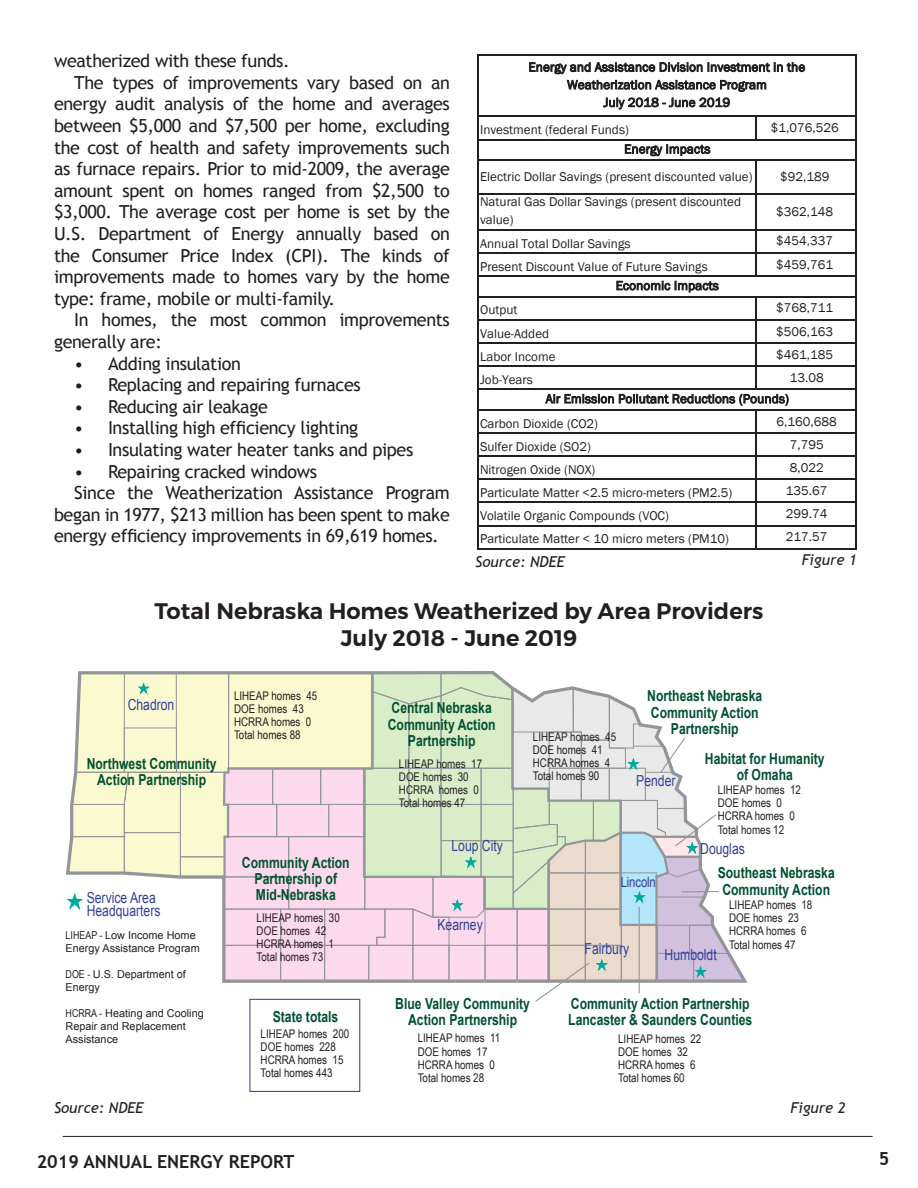
<style>
.page{position:relative;width:918px;height:1188px;background:#fff}
.page>*{position:absolute;margin:0;border:0;box-sizing:border-box;transform-origin:0 0}
.t1{font:600 22.5px "Montserrat";color:#231f20}
.Body{font:18px/21.6px "Trebuchet MS";letter-spacing:-.02em;color:#231f20;text-align:justify}
.t2{font:700 18px "Trebuchet MS";color:#231f20}
.t3{font:700 15.15px/16.4px "Arial";color:#015230;text-align:center;scale:.8 1}
.t4{font:15.15px/13.5px "Arial";color:#31409a;scale:.8 1}
.Body-2{font:italic 15px "Trebuchet MS";color:#231f20}
.Figure{font:italic 15px "Trebuchet MS";color:#231f20}
.t5{font:14.1px "Arial";letter-spacing:-.01em;color:#31409a;scale:.8 1}
.t6{font:13.05px/17.5px "Franklin Gothic";color:#231f20}
.t7{font:12px/13px "Arial Narrow";color:#231f20}
.t8{font:10.8px/13px "Arial";color:#231f20}
.s1{font-family:"Arial Narrow"}
</style>
<div class="page">
<svg style="left:756px;top:117px;width:1px;height:22px"></svg>
<hr style="left:756px;top:161px;width:1px;height:116px;background:#231f20">
<hr style="left:756px;top:297px;width:1px;height:93px;background:#231f20">
<hr style="left:477px;top:54px;width:1px;height:495px;background:#231f20">
<hr style="left:856px;top:55px;width:1px;height:494px;background:#231f20">
<hr style="left:756px;top:410px;width:1px;height:139px;background:#231f20">
<hr style="left:478px;top:54px;width:379px;height:1px;background:#231f20">
<hr style="left:478px;top:116px;width:379px;height:1px;background:#231f20">
<hr style="left:478px;top:139px;width:379px;height:1px;background:#231f20">
<hr style="left:478px;top:160px;width:379px;height:1px;background:#231f20">
<hr style="left:478px;top:193px;width:379px;height:1px;background:#231f20">
<hr style="left:478px;top:229px;width:379px;height:1px;background:#231f20">
<hr style="left:478px;top:252px;width:379px;height:1px;background:#231f20">
<hr style="left:478px;top:275px;width:379px;height:2px;background:#231f20">
<hr style="left:478px;top:296px;width:379px;height:1px;background:#231f20">
<hr style="left:478px;top:319px;width:379px;height:1px;background:#231f20">
<hr style="left:478px;top:342px;width:379px;height:1px;background:#231f20">
<hr style="left:478px;top:365px;width:379px;height:2px;background:#231f20">
<hr style="left:478px;top:389px;width:379px;height:1px;background:#231f20">
<hr style="left:478px;top:409px;width:379px;height:1px;background:#231f20">
<hr style="left:478px;top:432px;width:379px;height:1px;background:#231f20">
<hr style="left:478px;top:456px;width:379px;height:1px;background:#231f20">
<hr style="left:478px;top:479px;width:379px;height:1px;background:#231f20">
<hr style="left:478px;top:502px;width:379px;height:1px;background:#231f20">
<hr style="left:478px;top:525px;width:379px;height:1px;background:#231f20">
<hr style="left:478px;top:548px;width:379px;height:1px;background:#231f20">
<svg style="left:66px;top:671px;width:679px;height:332px"></svg>
<hr style="left:665px;top:856px;width:36px;height:2px;background:#939598">
<div style="left:249px;top:999px;width:111px;height:93px;border:1px solid #374da1"></div>
<hr style="left:63px;top:1136px;width:810px;height:1px;background:#231f20">
<p class="Body" style="left:54px;top:50px;width:237px">weatherized with these funds.</p>
<p class="Body" style="left:54px;top:72px;width:397px;text-indent:20px">The types of improvements vary based on an energy audit analysis of the home and averages between $5,000 and $7,500 per home, excluding the cost of health and safety improvements such as furnace repairs. Prior to mid-2009, the average amount spent on homes ranged from $2,500 to $3,000. The average cost per home is set by the U.S. Department of Energy annually based on the Consumer Price Index (CPI). The kinds of improvements made to homes vary by the home type: frame, mobile or multi-family.</p>
<p class="Body" style="left:54px;top:310px;width:397px;text-indent:20px">In homes, the most common improvements generally are:</p>
<p class="Body" style="left:74px;top:353px;width:168px">• Adding insulation</p>
<p class="Body" style="left:74px;top:374px;width:288px">• Replacing and repairing furnaces</p>
<p class="Body" style="left:74px;top:396px;width:195px">• Reducing air leakage</p>
<p class="Body" style="left:74px;top:418px;width:286px">• Installing high efficiency lighting</p>
<p class="Body" style="left:74px;top:439px;width:341px">• Insulating water heater tanks and pipes</p>
<p class="Body" style="left:74px;top:461px;width:245px">• Repairing cracked windows</p>
<p class="Body" style="left:54px;top:482px;width:397px;text-indent:20px">Since the Weatherization Assistance Program began in 1977, $213 million has been spent to make energy efficiency improvements in 69,619 homes.</p>
<p class="t6" style="left:529px;top:59px;width:278px;text-align:center">Energy and Assistance Division Investment in the<br>Weatherization Assistance Program<br>July 2018 - June 2019</p>
<p class="t6" style="left:480px;top:121px;width:150px">Investment (federal Funds)</p>
<p class="t6" style="left:771px;top:119px;width:69px">$1,076,526</p>
<p class="t6" style="left:480px;top:168px;width:274px">Electric Dollar Savings (present discounted value)</p>
<p class="t6" style="left:780px;top:168px;width:51px">$92,189</p>
<p class="t6" style="left:480px;top:193px;width:263px">Natural Gas Dollar Savings (present discounted value)</p>
<p class="t6" style="left:776px;top:203px;width:58px">$362,148</p>
<p class="t6" style="left:480px;top:235px;width:152px">Annual Total Dollar Savings</p>
<p class="t6" style="left:776px;top:233px;width:58px">$454,337</p>
<p class="t6" style="left:480px;top:258px;width:229px">Present Discount Value of Future Savings</p>
<p class="t6" style="left:776px;top:256px;width:58px">$459,761</p>
<p class="t6" style="left:480px;top:302px;width:39px">Output</p>
<p class="t6" style="left:776px;top:300px;width:58px">$768,711</p>
<p class="t6" style="left:480px;top:325px;width:71px">Value-Added</p>
<p class="t6" style="left:776px;top:323px;width:58px">$506,163</p>
<p class="t6" style="left:480px;top:348px;width:77px">Labor Income</p>
<p class="t6" style="left:776px;top:346px;width:58px">$461,185</p>
<p class="t6" style="left:480px;top:371px;width:54px">Job-Years</p>
<p class="t6" style="left:790px;top:369px;width:35px">13.08</p>
<p class="t6" style="left:480px;top:415px;width:120px">Carbon Dioxide (CO2)</p>
<p class="t6" style="left:777px;top:413px;width:62px">6,160,688</p>
<p class="t6" style="left:480px;top:438px;width:112px">Sulfer Dioxide (SO2)</p>
<p class="t6" style="left:790px;top:436px;width:35px">7,795</p>
<p class="t6" style="left:480px;top:461px;width:117px">Nitrogen Oxide (NOX)</p>
<p class="t6" style="left:790px;top:459px;width:35px">8,022</p>
<p class="t6" style="left:480px;top:484px;width:254px">Particulate Matter &lt;2.5 micro-meters (PM2.5)</p>
<p class="t6" style="left:786px;top:482px;width:43px">135.67</p>
<p class="t6" style="left:480px;top:507px;width:190px">Volatile Organic Compounds (VOC)</p>
<p class="t6" style="left:786px;top:505px;width:43px">299.74</p>
<p class="t6" style="left:480px;top:531px;width:250px">Particulate Matter &lt; 10 micro meters (PM10)</p>
<p class="t6" style="left:786px;top:528px;width:43px">217.57</p>
<p class="t6" style="left:624px;top:141px;width:88px">Energy Impacts</p>
<p class="t6" style="left:616px;top:277px;width:105px">Economic Impacts</p>
<p class="t6" style="left:546px;top:390px;width:245px">Air Emission Pollutant Reductions (Pounds)</p>
<p class="Body-2" style="left:475px;top:553px;width:91px">Source: NDEE</p>
<p class="Figure" style="left:802px;top:551px;width:57px">Figure 1</p>
<p class="t1" style="left:155px;top:598px;width:610px">Total Nebraska Homes Weatherized by Area Providers</p>
<p class="t1" style="left:341px;top:625px;width:238px">July 2018 - June 2019</p>
<p class="t4" style="left:128px;top:698px;width:60px">Chadron</p>
<p class="t3" style="left:87px;top:756px;width:164px">Northwest Community<br>Action Partnership</p>
<p class="t7" style="left:234px;top:689px;width:85px">LIHEAP homes 45<br>DOE homes 43<br>HCRRA homes 0<br>Total homes 88</p>
<p class="t4" style="left:87px;top:891px;width:94px">Service Area<br>Headquarters</p>
<p class="t8" style="left:66px;top:929px;width:136px"><span class="s1">LIHEAP -</span> Low Income Home<br>Energy Assistance Program</p>
<p class="t8" style="left:66px;top:968px;width:122px"><span class="s1">DOE -</span> U.S. Department of<br>Energy</p>
<p class="t8" style="left:66px;top:1007px;width:140px"><span class="s1">HCRRA -</span> Heating and Cooling<br>Repair and Replacement<br>Assistance</p>
<p class="t3" style="left:242px;top:855px;width:136px">Community Action<br>Partnership of<br>Mid-Nebraska</p>
<p class="t7" style="left:257px;top:911px;width:85px">LIHEAP homes 30<br>DOE homes 42<br>HCRRA homes 1<br>Total homes 73</p>
<p class="t3" style="left:273px;top:1009px;width:84px">State totals</p>
<p class="t7" style="left:261px;top:1027px;width:90px">LIHEAP homes 200<br>DOE homes 228<br>HCRRA homes 15<br>Total homes 443</p>
<p class="t3" style="left:388px;top:700px;width:136px">Central Nebraska<br>Community Action<br>Partnership</p>
<p class="t3" style="left:647px;top:688px;width:145px">Northeast Nebraska<br>Community Action<br>Partnership</p>
<p class="t7" style="left:533px;top:730px;width:85px">LIHEAP homes 45<br>DOE homes 41<br>HCRRA homes 4<br>Total homes 90</p>
<p class="t3" style="left:705px;top:751px;width:151px">Habitat for Humanity of Omaha</p>
<p class="t7" style="left:718px;top:783px;width:85px">LIHEAP homes 12<br>DOE homes 0<br>HCRRA homes 0<br>Total homes 12</p>
<p class="t7" style="left:399px;top:757px;width:85px">LIHEAP homes 17<br>DOE homes 30<br>HCRRA homes 0<br>Total homes 47</p>
<p class="t4" style="left:636px;top:774px;width:51px">Pender</p>
<p class="t4" style="left:452px;top:840px;width:66px">Loup City</p>
<p class="t4" style="left:700px;top:842px;width:57px">Douglas</p>
<p class="t5" style="left:621px;top:873px;width:45px">Lincoln</p>
<p class="t3" style="left:718px;top:865px;width:148px">Southeast Nebraska<br>Community Action</p>
<p class="t4" style="left:437px;top:918px;width:58px">Kearney</p>
<p class="t4" style="left:585px;top:942px;width:57px">Fairbury</p>
<p class="t4" style="left:665px;top:948px;width:67px">Humboldt</p>
<p class="t7" style="left:729px;top:898px;width:85px">LIHEAP homes 18<br>DOE homes 23<br>HCRRA homes 6<br>Total homes 47</p>
<p class="t3" style="left:395px;top:996px;width:170px">Blue Valley Community<br>Action Partnership</p>
<p class="t3" style="left:568px;top:996px;width:232px;text-align:left">Community Action Partnership<br>Lancaster &amp; Saunders Counties</p>
<p class="t7" style="left:418px;top:1031px;width:84px">LIHEAP homes 11<br>DOE homes 17<br>HCRRA homes 0<br>Total homes 28</p>
<p class="t7" style="left:618px;top:1032px;width:85px">LIHEAP homes 22<br>DOE homes 32<br>HCRRA homes 6<br>Total homes 60</p>
<p class="Body-2" style="left:54px;top:1099px;width:91px">Source: NDEE</p>
<p class="Body-2" style="left:791px;top:1099px;width:57px">Figure 2</p>
<p class="t2" style="left:37px;top:1151px;width:259px">2019 ANNUAL ENERGY REPORT</p>
<p class="t2" style="left:879px;top:1148px;width:12px">5</p>
</div>
